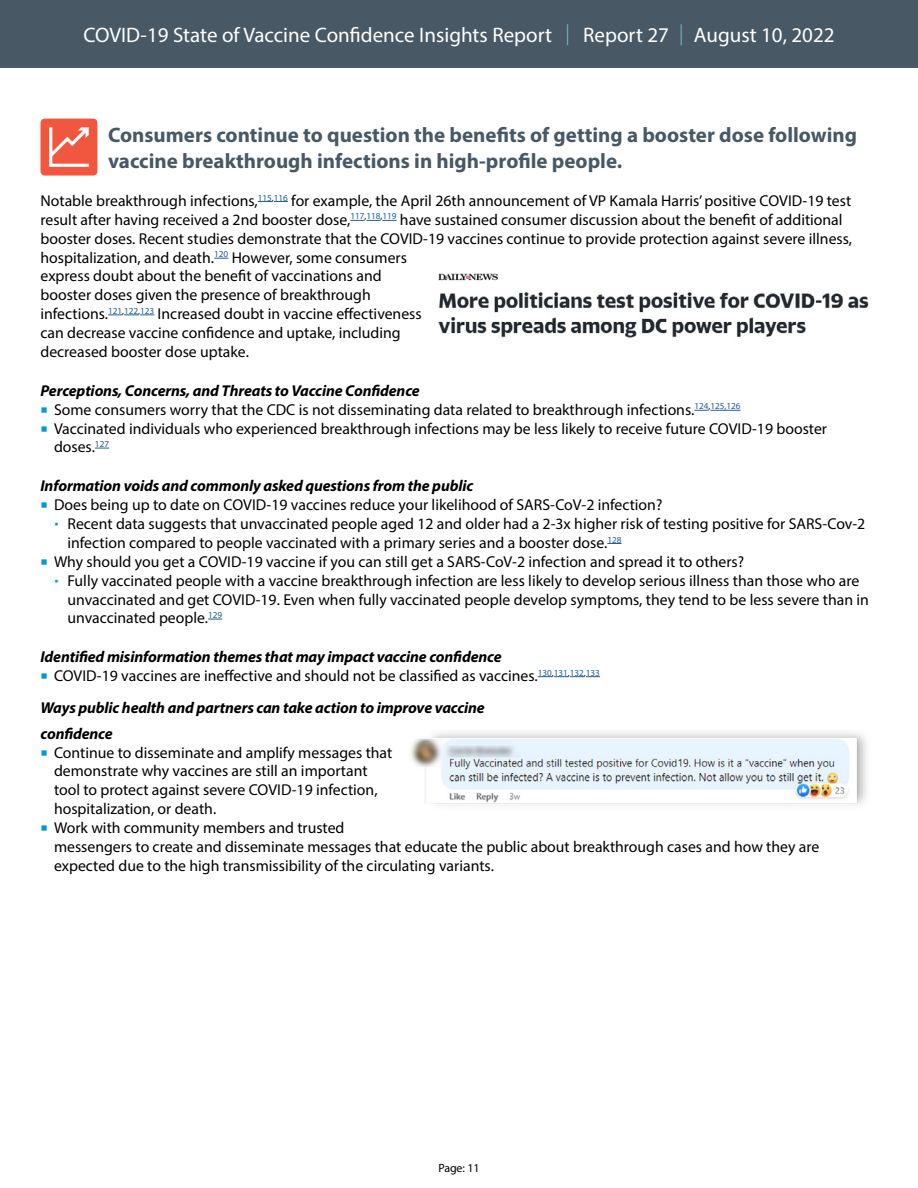
<style>
.page{position:relative;width:918px;height:1188px;background:#fff}
.page>*{position:absolute;margin:0;border:0;box-sizing:border-box;transform-origin:0 0}
.t1{font:700 21px/25.2px "Myriad Pro";color:#485865}
.t2{font:21px "Myriad Pro";color:#fff}
.t3{font:15.75px/18.9px "Myriad Pro";color:#000}
.t4{font:italic 700 15.75px/25.2px "Myriad Pro";letter-spacing:-.01em;color:#000}
.t5{font:12px "Myriad Pro";letter-spacing:-.01em;color:#000}
.s1{font-weight:300;color:#70cacb}
.s2{font-weight:700;font-style:italic}
</style>
<div class="page">
<div style="left:0;top:0;width:918px;height:68px;background:#485865"></div>
<svg style="left:258px;top:201px;width:30px;height:1px"></svg>
<svg style="left:350px;top:220px;width:47px;height:1px"></svg>
<svg style="left:214px;top:258px;width:14px;height:1px"></svg>
<svg style="left:108px;top:315px;width:46px;height:1px"></svg>
<svg style="left:694px;top:410px;width:15px;height:1px"></svg>
<hr style="left:710px;top:410px;width:31px;height:1px;background:#215e9e">
<svg style="left:95px;top:448px;width:14px;height:1px"></svg>
<svg style="left:607px;top:543px;width:15px;height:1px"></svg>
<svg style="left:208px;top:619px;width:14px;height:1px"></svg>
<svg style="left:538px;top:676px;width:62px;height:1px"></svg>
<div style="left:40px;top:119px;width:57px;height:57px;background:#f1563f;border-radius:4px"></div>
<svg style="left:49px;top:127px;width:40px;height:40px"></svg>
<img style="left:438px;top:273px;width:431px;height:65px">
<img style="left:410px;top:732px;width:457px;height:73px">
<h1 class="t2" style="left:83px;top:22px;width:753px">COVID-19 State of Vaccine Confidence Insights Report <span class="s1">|</span> Report 27 <span class="s1">|</span> August 10, 2022</h1>
<h1 class="t1" style="left:108px;top:122px;width:751px">Consumers continue to question the benefits of getting a booster dose following vaccine breakthrough infections in high-profile people.</h1>
<p class="t3" style="left:40px;top:191px;width:813px">Notable breakthrough infections,<sup>115</sup><sup>,</sup><sup>116</sup> for example, the April 26th announcement of VP Kamala Harris’ positive COVID-19 test result after having received a 2nd booster dose,<sup>117</sup><sup>,</sup><sup>118</sup><sup>,</sup><sup>119</sup> have sustained consumer discussion about the benefit of additional booster doses. Recent studies demonstrate that the COVID-19 vaccines continue to provide protection against severe illness, hospitalization, and death.<sup>120</sup> However, some consumers<br>express doubt about the benefit of vaccinations and<br>booster doses given the presence of breakthrough<br>infections.<sup>121</sup><sup>,</sup><sup>122</sup><sup>,</sup><sup>123</sup> Increased doubt in vaccine effectiveness<br>can decrease vaccine confidence and uptake, including<br>decreased booster dose uptake.</p>
<p class="t3" style="left:54px;top:381px;width:775px;text-indent:-14px"><span class="s2">Perceptions, Concerns, and Threats to Vaccine Confidence<br></span>Some consumers worry that the CDC is not disseminating data related to breakthrough infections.<sup>124</sup><sup>,</sup><sup>125,126<br></sup>Vaccinated individuals who experienced breakthrough infections may be less likely to receive future COVID-19 booster doses.<sup>127</sup></p>
<p class="t4" style="left:40px;top:473px;width:434px">Information voids and commonly asked questions from the public</p>
<p class="t3" style="left:54px;top:495px;width:610px">Does being up to date on COVID-19 vaccines reduce your likelihood of SARS-CoV-2 infection?</p>
<p class="t3" style="left:68px;top:514px;width:799px">Recent data suggests that unvaccinated people aged 12 and older had a 2-3x higher risk of testing positive for SARS-Cov-2</p>
<p class="t3" style="left:68px;top:533px;width:556px">infection compared to people vaccinated with a primary series and a booster dose.<sup>128</sup></p>
<p class="t3" style="left:54px;top:552px;width:692px">Why should you get a COVID-19 vaccine if you can still get a SARS-CoV-2 infection and spread it to others?</p>
<p class="t3" style="left:68px;top:571px;width:793px">Fully vaccinated people with a vaccine breakthrough infection are less likely to develop serious illness than those who are</p>
<p class="t3" style="left:68px;top:590px;width:803px">unvaccinated and get COVID-19. Even when fully vaccinated people develop symptoms, they tend to be less severe than in</p>
<p class="t3" style="left:68px;top:608px;width:156px">unvaccinated people.<sup>129</sup></p>
<p class="t3" style="left:54px;top:647px;width:548px;text-indent:-14px"><span class="s2">Identified misinformation themes that may impact vaccine confidence<br></span>COVID-19 vaccines are ineffective and should not be classified as vaccines.<sup>130</sup><sup>,</sup><sup>131</sup><sup>,</sup><sup>132</sup><sup>,</sup><sup>133</sup></p>
<p class="t4" style="left:40px;top:695px;width:446px">Ways public health and partners can take action to improve vaccine confidence</p>
<p class="t3" style="left:54px;top:743px;width:767px">Continue to disseminate and amplify messages that<br>demonstrate why vaccines are still an important<br>tool to protect against severe COVID-19 infection,<br>hospitalization, or death.<br>Work with community members and trusted<br>messengers to create and disseminate messages that educate the public about breakthrough cases and how they are expected due to the high transmissibility of the circulating variants.</p>
<p class="t5" style="left:438px;top:1161px;width:43px">Page: 11</p>
</div>
